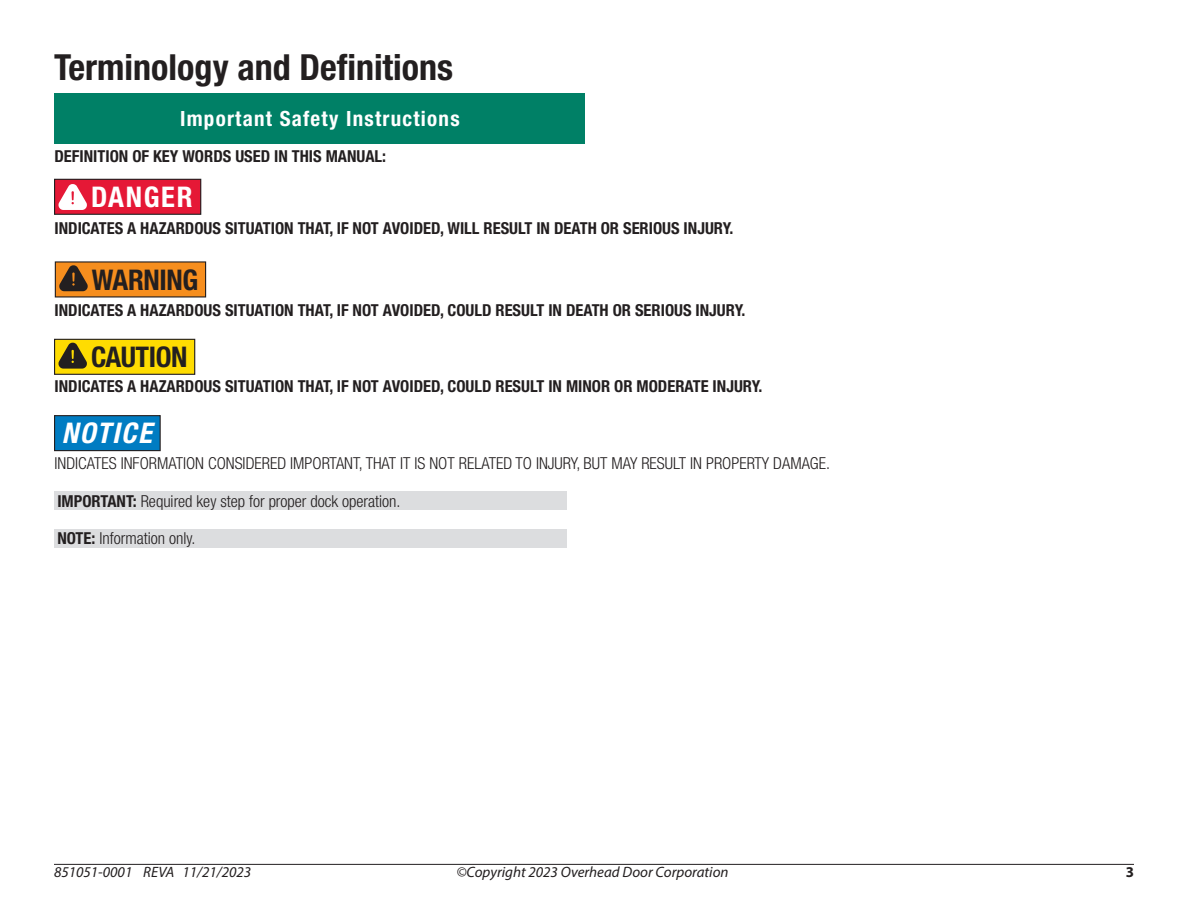
<style>
.page{position:relative;width:1188px;height:918px;background:#fff}
.page>*{position:absolute;margin:0;border:0;box-sizing:border-box;transform-origin:0 0}
.Section_Topic{font:700 condensed 36px "Helvetica Neue LT Std";color:#231f20}
.Caution_Danger_Text{font:700 condensed 28.5px "Helvetica Neue LT Std";letter-spacing:-.015em;color:#231f20}
.Warning{font:700 condensed 28.5px "Helvetica Neue LT Std";letter-spacing:-.015em;color:#231f20}
.Danger_Red_White{font:700 condensed 28.5px "Helvetica Neue LT Std";letter-spacing:.06em;color:#fff}
.Notice_Blue_Text{font:italic 700 condensed 28.5px "Helvetica Neue LT Std";color:#fff}
.H2_Safety_Green{font:700 condensed 21px "Helvetica Neue LT Std";letter-spacing:.06em;color:#fff}
.Caution_Danger_Body{font:700 condensed 16.5px "Helvetica Neue LT Std";color:#231f20}
.Notice_Note_Text{font:300 condensed 16.5px "Helvetica Neue LT Std";color:#231f20}
.Warning_Body_Text{font:700 condensed 16.5px "Helvetica Neue LT Std";color:#231f20}
.Note{font:300 condensed 16.5px "Helvetica Neue LT Std";color:#231f20}
.Body{font:700 condensed 16.5px "Helvetica Neue LT Std";color:#231f20}
.t1{font:italic 15px "Myriad Pro";color:#231f20}
.t2{font:700 15px "Myriad Pro";color:#231f20}
.s1{font-weight:700}
</style>
<div class="page">
<hr style="left:54px;top:864px;width:1080px;height:1px;background:#231f20">
<div style="left:55px;top:179px;width:146px;height:35px;background:#e51836"></div>
<div style="left:54px;top:179px;width:147px;height:36px;border:1px solid #231f20"></div>
<svg style="left:58px;top:184px;width:29px;height:26px"></svg>
<div style="left:55px;top:93px;width:530px;height:51px;background:#008066"></div>
<div style="left:55px;top:339px;width:140px;height:35px;background:#ffdc01"></div>
<div style="left:54px;top:339px;width:141px;height:36px;border:1px solid #231f20"></div>
<svg style="left:58px;top:343px;width:29px;height:26px"></svg>
<div style="left:55px;top:262px;width:151px;height:35px;background:#f68e1e"></div>
<svg style="left:59px;top:265px;width:29px;height:26px"></svg>
<div style="left:55px;top:416px;width:105px;height:35px;background:#007cc2"></div>
<div style="left:54px;top:415px;width:107px;height:36px;border:1px solid #231f20"></div>
<div style="left:54px;top:529px;width:513px;height:19px;background:#dcdddf"></div>
<div style="left:54px;top:491px;width:513px;height:19px;background:#dcdddf"></div>
<p class="Section_Topic" style="left:54px;top:45px;width:401px">Terminology and Definitions</p>
<p class="H2_Safety_Green" style="left:180px;top:106px;width:281px">Important Safety Instructions</p>
<p class="Body" style="left:55px;top:146px;width:333px">DEFINITION OF KEY WORDS USED IN THIS MANUAL:</p>
<p class="Danger_Red_White" style="left:91px;top:180px;width:103px">DANGER</p>
<p class="Caution_Danger_Body" style="left:55px;top:218px;width:680px">INDICATES A HAZARDOUS SITUATION THAT, IF NOT AVOIDED, WILL RESULT IN DEATH OR SERIOUS INJURY.</p>
<p class="Warning" style="left:92px;top:262px;width:108px">WARNING</p>
<p class="Warning_Body_Text" style="left:55px;top:300px;width:692px">INDICATES A HAZARDOUS SITUATION THAT, IF NOT AVOIDED, COULD RESULT IN DEATH OR SERIOUS INJURY.</p>
<p class="Caution_Danger_Text" style="left:91px;top:340px;width:98px">CAUTION</p>
<p class="Caution_Danger_Body" style="left:55px;top:377px;width:709px">INDICATES A HAZARDOUS SITUATION THAT, IF NOT AVOIDED, COULD RESULT IN MINOR OR MODERATE INJURY.</p>
<p class="Notice_Blue_Text" style="left:62px;top:416px;width:99px">NOTICE</p>
<p class="Notice_Note_Text" style="left:55px;top:454px;width:777px">INDICATES INFORMATION CONSIDERED IMPORTANT, THAT IT IS NOT RELATED TO INJURY, BUT MAY RESULT IN PROPERTY DAMAGE.</p>
<p class="Note" style="left:57px;top:491px;width:345px"><span class="s1">IMPORTANT:</span> Required key step for proper dock operation.</p>
<p class="Note" style="left:57px;top:529px;width:140px"><span class="s1">NOTE:</span> Information only.</p>
<p class="t1" style="left:54px;top:863px;width:199px">851051-0001 REVA 11/21/2023</p>
<p class="t1" style="left:456px;top:863px;width:274px">©Copyright 2023 Overhead Door Corporation</p>
<p class="t2" style="left:1126px;top:862px;width:10px">3</p>
</div>
